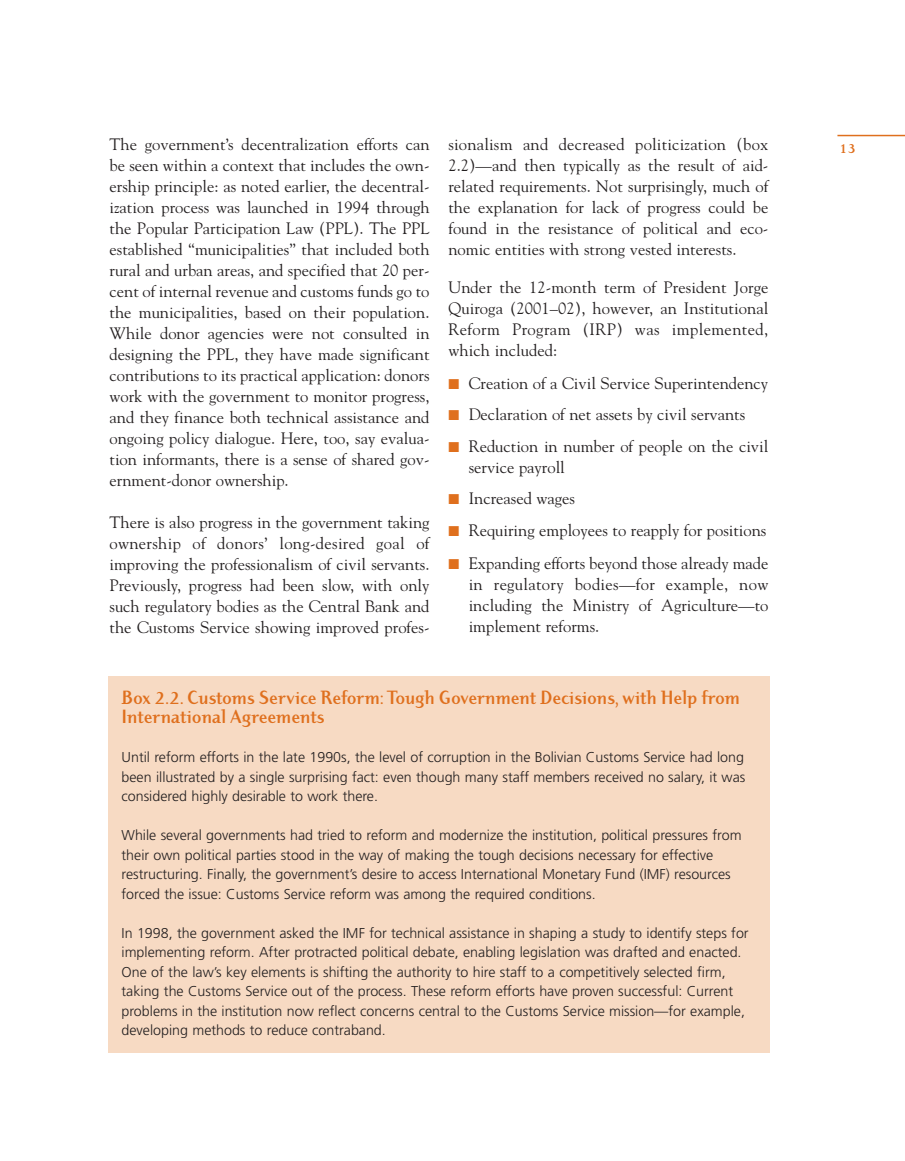
<style>
.page{position:relative;width:905px;height:1161px;background:#fff}
.page>*{position:absolute;margin:0;border:0;box-sizing:border-box;transform-origin:0 0}
.t1{font:700 20.25px/19.5px "Dyadis ITC";letter-spacing:-.005em;color:#df6f1d}
.t2{font:16.5px/21px "Goudy";color:#231f20;text-align:justify}
.t3{font:700 15px "Dyadis ITC";color:#df6f1d}
.t4{font:300 14.25px/19.5px "Frutiger";color:#231f20}
.s1{color:#df6f1d}
</style>
<div class="page">
<div style="left:108px;top:676px;width:662px;height:376px;background:#f7dac3"></div>
<hr style="left:837px;top:135px;width:67px;height:1px;background:#df6f1d">
<p class="t2" style="left:110px;top:135px;width:321px">The government’s decentralization efforts can be seen within a context that includes the own&shy;ership principle: as noted earlier, the decentral&shy;ization process was launched in 1994 through the Popular Participation Law (PPL). The PPL established “municipalities” that included both rural and urban areas, and specified that 20 per&shy;cent of internal revenue and customs funds go to the municipalities, based on their population.<br>While donor agencies were not consulted in designing the PPL, they have made significant contributions to its practical application: donors work with the government to monitor progress, and they finance both technical assistance and ongoing policy dialogue. Here, too, say evalua&shy;tion informants, there is a sense of shared gov&shy;ernment-donor ownership.</p>
<p class="t2" style="left:110px;top:513px;width:321px">There is also progress in the government taking ownership of donors’ long-desired goal of improving the professionalism of civil servants.<br>Previously, progress had been slow, with only such regulatory bodies as the Central Bank and the Customs Service showing improved profes-</p>
<p class="t2" style="left:448px;top:135px;width:321px">sionalism and decreased politicization (box 2.2)—and then typically as the result of aid&shy;related requirements. Not surprisingly, much of the explanation for lack of progress could be found in the resistance of political and eco&shy;nomic entities with strong vested interests.</p>
<p class="t2" style="left:448px;top:278px;width:321px">Under the 12-month term of President Jorge Quiroga (2001–02), however, an Institutional Reform Program (IRP) was implemented, which included:</p>
<p class="t2" style="left:448px;top:374px;width:321px"><span class="s1">■</span> Creation of a Civil Service Superintendency</p>
<p class="t2" style="left:448px;top:405px;width:298px"><span class="s1">■</span> Declaration of net assets by civil servants</p>
<p class="t2" style="left:468px;top:437px;width:301px;text-indent:-20px"><span class="s1">■</span> Reduction in number of people on the civil service payroll</p>
<p class="t2" style="left:448px;top:489px;width:128px"><span class="s1">■</span> Increased wages</p>
<p class="t2" style="left:448px;top:521px;width:319px"><span class="s1">■</span> Requiring employees to reapply for positions</p>
<p class="t2" style="left:468px;top:554px;width:301px;text-indent:-20px"><span class="s1">■</span> Expanding efforts beyond those already made in regulatory bodies—for example, now including the Ministry of Agriculture—to implement reforms.</p>
<p class="t1" style="left:122px;top:689px;width:620px">Box 2.2. Customs Service Reform: Tough Government Decisions, with Help from<br>International Agreements</p>
<p class="t4" style="left:122px;top:748px;width:625px;text-align:justify">Until reform efforts in the late 1990s, the level of corruption in the Bolivian Customs Service had long been illustrated by a single surprising fact: even though many staff members received no salary, it was considered highly desirable to work there.</p>
<p class="t4" style="left:122px;top:826px;width:621px">While several governments had tried to reform and modernize the institution, political pressures from their own political parties stood in the way of making the tough decisions necessary for effective restructuring. Finally, the government’s desire to access International Monetary Fund (IMF) resources forced the issue: Customs Service reform was among the required conditions.</p>
<p class="t4" style="left:122px;top:924px;width:628px">In 1998, the government asked the IMF for technical assistance in shaping a study to identify steps for implementing reform. After protracted political debate, enabling legislation was drafted and enacted.<br>One of the law’s key elements is shifting the authority to hire staff to a competitively selected firm, taking the Customs Service out of the process. These reform efforts have proven successful: Current problems in the institution now reflect concerns central to the Customs Service mission—for example, developing methods to reduce contraband.</p>
<p class="t3" style="left:839px;top:142px;width:18px">13</p>
</div>
